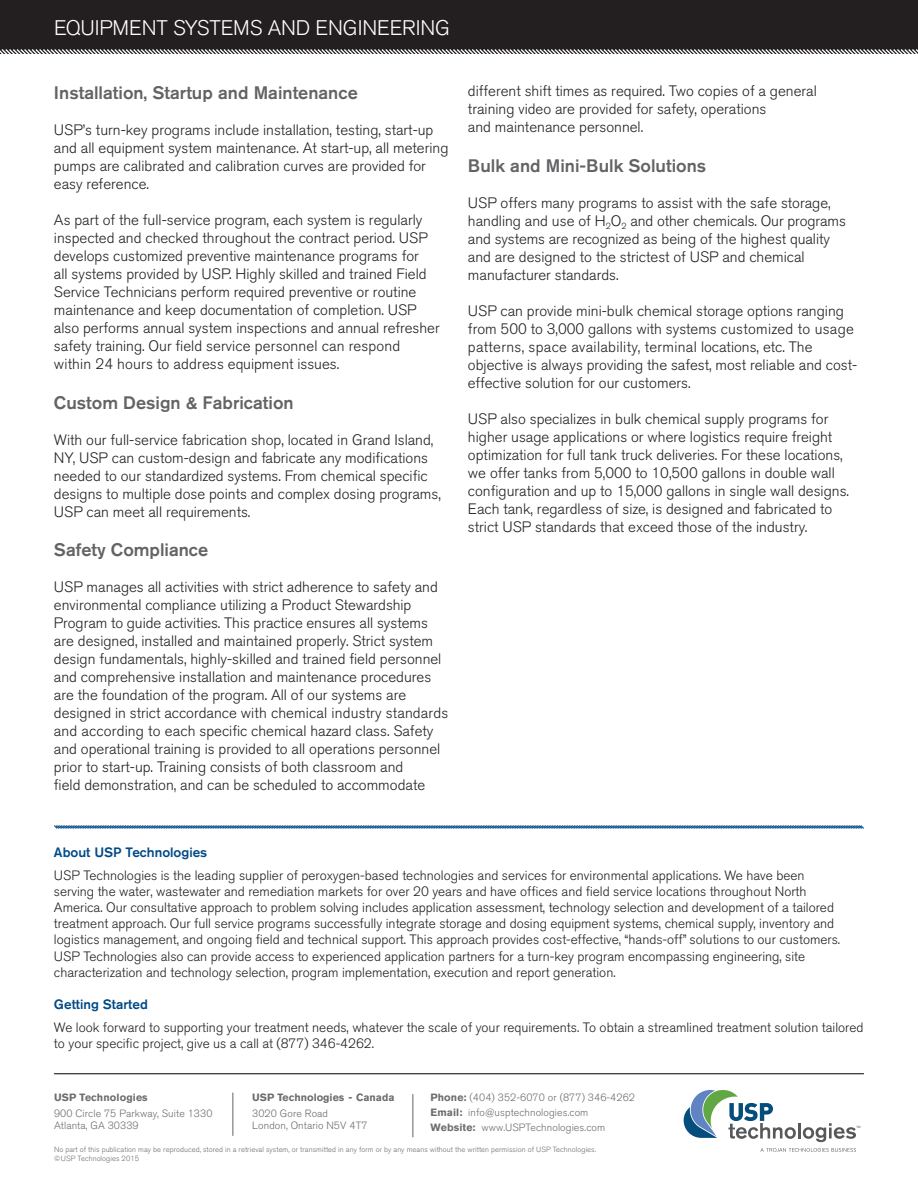
<style>
.page{position:relative;width:918px;height:1188px;background:#fff}
.page>*{position:absolute;margin:0;border:0;box-sizing:border-box;transform-origin:0 0}
.t1{font:300 21px "Akzidenz Grotesk BQ";letter-spacing:-.005em;color:#fff}
.t2{font:500 18px "Akzidenz Grotesk BQ";color:#636366}
.t3{font:300 15px/18px "Akzidenz Grotesk BQ";color:#231f20}
.t4{font:300 13.5px/16.2px "Akzidenz Grotesk BQ";color:#231f20}
.t5{font:500 13.5px "Akzidenz Grotesk BQ";color:#004a87}
.t6{font:300 10.5px "Akzidenz Grotesk BQ";letter-spacing:.01em;color:#6c6d70}
.t7{font:700 10.5px "Akzidenz Grotesk BQ";color:#6c6d70}
.t8{font:300 7.5px "Akzidenz Grotesk BQ";letter-spacing:.01em;color:#6c6d70}
.t9{font:3px "Helvetica";color:#57585a}
.s1{font-weight:700}
</style>
<div class="page">
<div style="left:0;top:0;width:918px;height:53px;background:#231f20"></div>
<svg style="left:0;top:49px;width:918px;height:5px"></svg>
<svg style="left:54px;top:825px;width:810px;height:4px;background:#628fb4"></svg>
<hr style="left:54px;top:1074px;width:810px;height:1px;background:#000">
<hr style="left:233px;top:1093px;width:1px;height:43px;background:#636366">
<hr style="left:413px;top:1094px;width:1px;height:43px;background:#636366">
<hr style="left:798px;top:1123px;width:3px;height:16px;background:#57585a">
<svg style="left:803px;top:1123px;width:53px;height:19px"></svg>
<svg style="left:684px;top:1090px;width:112px;height:49px"></svg>
<svg style="left:760px;top:1148px;width:96px;height:4px"></svg>
<p class="t1" style="left:54px;top:16px;width:398px">EQUIPMENT SYSTEMS AND ENGINEERING</p>
<p class="t2" style="left:54px;top:82px;width:305px">Installation, Startup and Maintenance</p>
<p class="t3" style="left:54px;top:121px;width:396px">USP’s turn-key programs include installation, testing, start-up and all equipment system maintenance. At start-up, all metering pumps are calibrated and calibration curves are provided for easy reference.</p>
<p class="t3" style="left:54px;top:211px;width:387px">As part of the full-service program, each system is regularly inspected and checked throughout the contract period. USP develops customized preventive maintenance programs for<br>all systems provided by USP. Highly skilled and trained Field Service Technicians perform required preventive or routine maintenance and keep documentation of completion. USP also performs annual system inspections and annual refresher safety training. Our field service personnel can respond within 24 hours to address equipment issues.</p>
<p class="t2" style="left:54px;top:391px;width:241px">Custom Design &amp; Fabrication</p>
<p class="t3" style="left:54px;top:431px;width:388px">With our full-service fabrication shop, located in Grand Island, NY, USP can custom-design and fabricate any modifications needed to our standardized systems. From chemical specific designs to multiple dose points and complex dosing programs, USP can meet all requirements.</p>
<p class="t2" style="left:54px;top:539px;width:156px">Safety Compliance</p>
<p class="t3" style="left:54px;top:579px;width:396px">USP manages all activities with strict adherence to safety and environmental compliance utilizing a Product Stewardship Program to guide activities. This practice ensures all systems are designed, installed and maintained properly. Strict system design fundamentals, highly-skilled and trained field personnel and comprehensive installation and maintenance procedures are the foundation of the program. All of our systems are designed in strict accordance with chemical industry standards and according to each specific chemical hazard class. Safety and operational training is provided to all operations personnel prior to start-up. Training consists of both classroom and<br>field demonstration, and can be scheduled to accommodate</p>
<p class="t3" style="left:468px;top:82px;width:350px">different shift times as required. Two copies of a general training video are provided for safety, operations<br>and maintenance personnel.</p>
<p class="t2" style="left:468px;top:154px;width:240px">Bulk and Mini-Bulk Solutions</p>
<p class="t3" style="left:468px;top:194px;width:379px">USP offers many programs to assist with the safe storage, handling and use of H<sub>2</sub>O<sub>2</sub> and other chemicals. Our programs and systems are recognized as being of the highest quality and are designed to the strictest of USP and chemical manufacturer standards.</p>
<p class="t3" style="left:468px;top:302px;width:388px">USP can provide mini-bulk chemical storage options ranging from 500 to 3,000 gallons with systems customized to usage patterns, space availability, terminal locations, etc. The</p>
<p class="t3" style="left:468px;top:356px;width:391px">objective is always providing the safest, most reliable and cost&shy;effective solution for our customers.</p>
<p class="t3" style="left:468px;top:410px;width:383px">USP also specializes in bulk chemical supply programs for higher usage applications or where logistics require freight optimization for full tank truck deliveries. For these locations, we offer tanks from 5,000 to 10,500 gallons in double wall configuration and up to 15,000 gallons in single wall designs.<br>Each tank, regardless of size, is designed and fabricated to strict USP standards that exceed those of the industry.</p>
<p class="t5" style="left:54px;top:844px;width:155px">About USP Technologies</p>
<p class="t4" style="left:54px;top:867px;width:788px">USP Technologies is the leading supplier of peroxygen-based technologies and services for environmental applications. We have been serving the water, wastewater and remediation markets for over 20 years and have offices and field service locations throughout North America. Our consultative approach to problem solving includes application assessment, technology selection and development of a tailored treatment approach. Our full service programs successfully integrate storage and dosing equipment systems, chemical supply, inventory and logistics management, and ongoing field and technical support. This approach provides cost-effective, “hands-off” solutions to our customers.<br>USP Technologies also can provide access to experienced application partners for a turn-key program encompassing engineering, site characterization and technology selection, program implementation, execution and report generation.</p>
<p class="t5" style="left:54px;top:996px;width:95px">Getting Started</p>
<p class="t4" style="left:54px;top:1020px;width:811px">We look forward to supporting your treatment needs, whatever the scale of your requirements. To obtain a streamlined treatment solution tailored to your specific project, give us a call at (877) 346-4262.</p>
<p class="t7" style="left:54px;top:1091px;width:95px">USP Technologies</p>
<p class="t6" style="left:54px;top:1107px;width:160px">900 Circle 75 Parkway, Suite 1330</p>
<p class="t6" style="left:54px;top:1120px;width:86px">Atlanta, GA 30339</p>
<p class="t7" style="left:252px;top:1091px;width:144px">USP Technologies - Canada</p>
<p class="t6" style="left:252px;top:1107px;width:77px">3020 Gore Road</p>
<p class="t6" style="left:252px;top:1120px;width:117px">London, Ontario N5V 4T7</p>
<p class="t6" style="left:430px;top:1091px;width:206px"><span class="s1">Phone:</span> (404) 352-6070 or (877) 346-4262</p>
<p class="t6" style="left:430px;top:1106px;width:159px"><span class="s1">Email:</span> info@usptechnologies.com</p>
<p class="t6" style="left:430px;top:1121px;width:176px"><span class="s1">Website:</span> www.USPTechnologies.com</p>
<p class="t8" style="left:54px;top:1145px;width:544px">No part of this publication may be reproduced, stored in a retrieval system, or transmitted in any form or by any means without the written permission of USP Technologies.</p>
<p class="t8" style="left:54px;top:1154px;width:87px">©USP Technologies 2015</p>
<p class="t9" style="left:856px;top:1125px;width:6px">TM</p>
</div>
